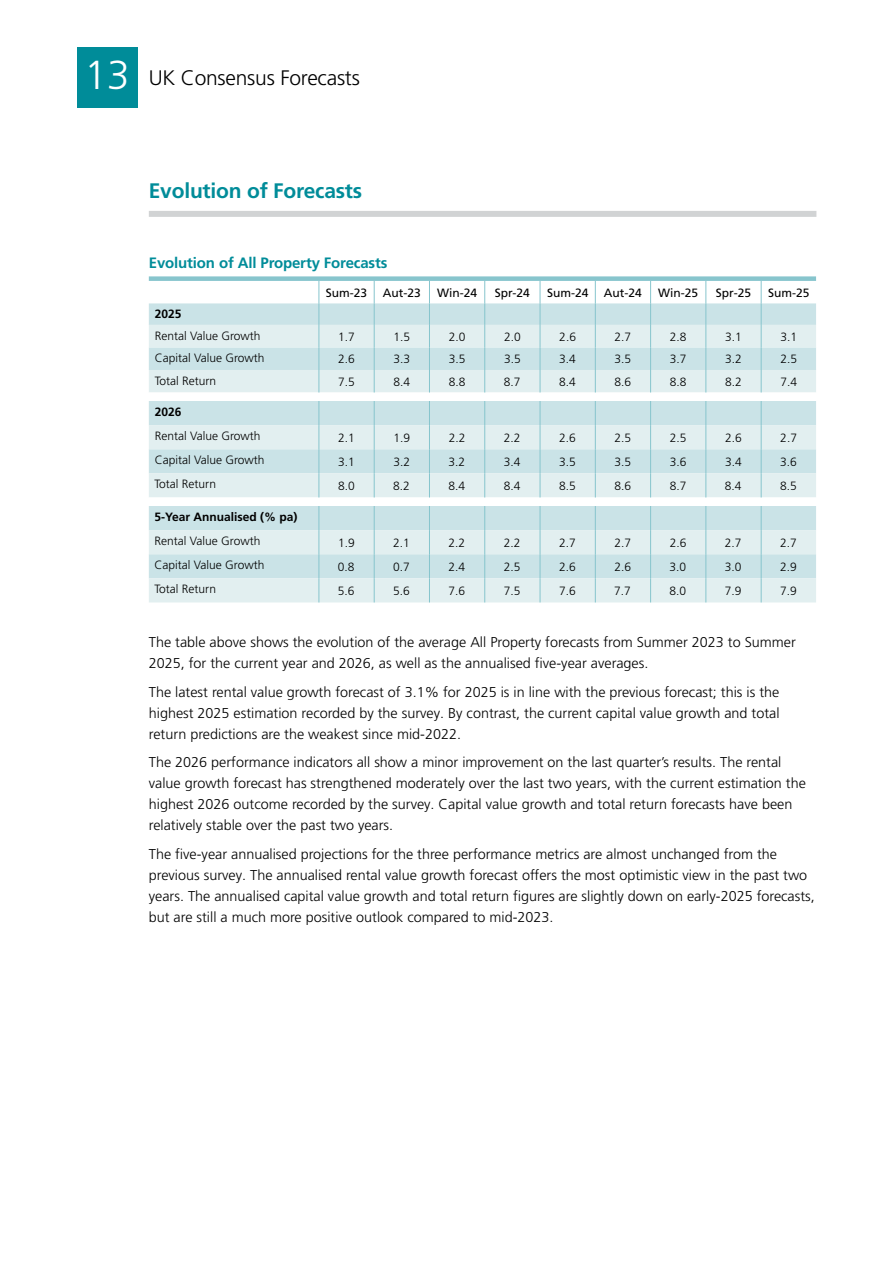
<style>
.page{position:relative;width:893px;height:1263px;background:#fff}
.page>*{position:absolute;margin:0;border:0;box-sizing:border-box;transform-origin:0 0}
.t1{font:300 21px "Frutiger LT Pro";letter-spacing:-.01em;color:#000}
.t2{font:700 21px "Frutiger LT Pro";letter-spacing:-.01em;color:#008c99}
.t3{font:700 15px "Frutiger LT Pro";letter-spacing:-.01em;color:#008c99}
.t4{font:300 14.25px/21px "Frutiger LT Pro";color:#000}
.t5{font:300 12px "Frutiger LT Pro";color:#000}
.t6{font:12px "Frutiger LT Pro";color:#000}
.t7{font:700 12px "Frutiger LT Pro";color:#000}
.s1{font-size:40.5px;color:#fff}
</style>
<div class="page">
<div style="left:77px;top:47px;width:60px;height:61px;background:#008c99"></div>
<div style="left:149px;top:211px;width:667px;height:6px;background:#d1d3d4"></div>
<svg style="left:149px;top:506px;width:667px;height:96px;background:#d5e8eb"></svg>
<svg style="left:149px;top:392px;width:667px;height:106px;background:#d9eaed"></svg>
<svg style="left:319px;top:401px;width:1px;height:96px"></svg>
<svg style="left:374px;top:401px;width:1px;height:96px"></svg>
<svg style="left:429px;top:401px;width:1px;height:96px"></svg>
<svg style="left:484px;top:401px;width:1px;height:96px"></svg>
<svg style="left:540px;top:401px;width:1px;height:96px"></svg>
<svg style="left:595px;top:401px;width:1px;height:96px"></svg>
<svg style="left:319px;top:506px;width:1px;height:96px"></svg>
<svg style="left:374px;top:506px;width:1px;height:96px"></svg>
<svg style="left:429px;top:506px;width:1px;height:96px"></svg>
<svg style="left:484px;top:506px;width:1px;height:96px"></svg>
<svg style="left:540px;top:506px;width:1px;height:96px"></svg>
<svg style="left:595px;top:506px;width:1px;height:96px"></svg>
<svg style="left:149px;top:276px;width:667px;height:116px"></svg>
<svg style="left:650px;top:401px;width:1px;height:96px"></svg>
<svg style="left:705px;top:401px;width:1px;height:96px"></svg>
<svg style="left:761px;top:401px;width:1px;height:96px"></svg>
<svg style="left:650px;top:506px;width:1px;height:96px"></svg>
<svg style="left:705px;top:506px;width:1px;height:96px"></svg>
<svg style="left:761px;top:506px;width:1px;height:96px"></svg>
<h1 class="t1" style="left:84px;top:66px;width:277px"><span class="s1">13</span> UK Consensus Forecasts</h1>
<h1 class="t2" style="left:149px;top:178px;width:215px">Evolution of Forecasts</h1>
<p class="t3" style="left:149px;top:254px;width:240px">Evolution of All Property Forecasts</p>
<p class="t6" style="left:326px;top:285px;width:43px">Sum-23</p>
<p class="t6" style="left:383px;top:285px;width:40px">Aut-23</p>
<p class="t6" style="left:437px;top:285px;width:42px">Win-24</p>
<p class="t6" style="left:495px;top:285px;width:37px">Spr-24</p>
<p class="t6" style="left:547px;top:285px;width:43px">Sum-24</p>
<p class="t6" style="left:604px;top:285px;width:40px">Aut-24</p>
<p class="t6" style="left:658px;top:285px;width:42px">Win-25</p>
<p class="t6" style="left:716px;top:285px;width:37px">Spr-25</p>
<p class="t6" style="left:768px;top:285px;width:43px">Sum-25</p>
<p class="t7" style="left:155px;top:307px;width:28px">2025</p>
<p class="t5" style="left:155px;top:329px;width:107px">Rental Value Growth</p>
<p class="t5" style="left:338px;top:329px;width:18px">1.7</p>
<p class="t5" style="left:393px;top:329px;width:18px">1.5</p>
<p class="t5" style="left:449px;top:329px;width:18px">2.0</p>
<p class="t5" style="left:504px;top:329px;width:18px">2.0</p>
<p class="t5" style="left:559px;top:329px;width:18px">2.6</p>
<p class="t5" style="left:615px;top:329px;width:18px">2.7</p>
<p class="t5" style="left:670px;top:329px;width:18px">2.8</p>
<p class="t5" style="left:725px;top:329px;width:18px">3.1</p>
<p class="t5" style="left:780px;top:329px;width:18px">3.1</p>
<p class="t5" style="left:155px;top:351px;width:111px">Capital Value Growth</p>
<p class="t5" style="left:338px;top:352px;width:18px">2.6</p>
<p class="t5" style="left:393px;top:352px;width:18px">3.3</p>
<p class="t5" style="left:449px;top:352px;width:18px">3.5</p>
<p class="t5" style="left:504px;top:352px;width:18px">3.5</p>
<p class="t5" style="left:559px;top:352px;width:18px">3.4</p>
<p class="t5" style="left:615px;top:352px;width:18px">3.5</p>
<p class="t5" style="left:670px;top:352px;width:18px">3.7</p>
<p class="t5" style="left:725px;top:352px;width:18px">3.2</p>
<p class="t5" style="left:780px;top:352px;width:18px">2.5</p>
<p class="t5" style="left:155px;top:374px;width:63px">Total Return</p>
<p class="t5" style="left:338px;top:375px;width:18px">7.5</p>
<p class="t5" style="left:393px;top:375px;width:18px">8.4</p>
<p class="t5" style="left:449px;top:375px;width:18px">8.8</p>
<p class="t5" style="left:504px;top:375px;width:18px">8.7</p>
<p class="t5" style="left:559px;top:375px;width:18px">8.4</p>
<p class="t5" style="left:614px;top:375px;width:18px">8.6</p>
<p class="t5" style="left:670px;top:375px;width:18px">8.8</p>
<p class="t5" style="left:725px;top:375px;width:18px">8.2</p>
<p class="t5" style="left:780px;top:375px;width:18px">7.4</p>
<p class="t7" style="left:155px;top:405px;width:28px">2026</p>
<p class="t5" style="left:155px;top:429px;width:107px">Rental Value Growth</p>
<p class="t5" style="left:338px;top:431px;width:18px">2.1</p>
<p class="t5" style="left:393px;top:431px;width:18px">1.9</p>
<p class="t5" style="left:449px;top:431px;width:18px">2.2</p>
<p class="t5" style="left:504px;top:431px;width:18px">2.2</p>
<p class="t5" style="left:559px;top:431px;width:18px">2.6</p>
<p class="t5" style="left:614px;top:431px;width:18px">2.5</p>
<p class="t5" style="left:670px;top:431px;width:18px">2.5</p>
<p class="t5" style="left:725px;top:431px;width:18px">2.6</p>
<p class="t5" style="left:780px;top:431px;width:18px">2.7</p>
<p class="t5" style="left:155px;top:453px;width:111px">Capital Value Growth</p>
<p class="t5" style="left:338px;top:455px;width:18px">3.1</p>
<p class="t5" style="left:393px;top:455px;width:18px">3.2</p>
<p class="t5" style="left:449px;top:455px;width:18px">3.2</p>
<p class="t5" style="left:504px;top:455px;width:18px">3.4</p>
<p class="t5" style="left:559px;top:455px;width:18px">3.5</p>
<p class="t5" style="left:614px;top:455px;width:18px">3.5</p>
<p class="t5" style="left:670px;top:455px;width:18px">3.6</p>
<p class="t5" style="left:725px;top:455px;width:18px">3.4</p>
<p class="t5" style="left:780px;top:455px;width:18px">3.6</p>
<p class="t5" style="left:155px;top:477px;width:63px">Total Return</p>
<p class="t5" style="left:338px;top:479px;width:18px">8.0</p>
<p class="t5" style="left:393px;top:479px;width:18px">8.2</p>
<p class="t5" style="left:449px;top:479px;width:18px">8.4</p>
<p class="t5" style="left:504px;top:479px;width:18px">8.4</p>
<p class="t5" style="left:559px;top:479px;width:18px">8.5</p>
<p class="t5" style="left:614px;top:479px;width:18px">8.6</p>
<p class="t5" style="left:670px;top:479px;width:18px">8.7</p>
<p class="t5" style="left:725px;top:479px;width:18px">8.4</p>
<p class="t5" style="left:780px;top:479px;width:18px">8.5</p>
<p class="t7" style="left:155px;top:510px;width:144px">5-Year Annualised (% pa)</p>
<p class="t5" style="left:155px;top:534px;width:107px">Rental Value Growth</p>
<p class="t5" style="left:338px;top:535px;width:18px">1.9</p>
<p class="t5" style="left:393px;top:535px;width:18px">2.1</p>
<p class="t5" style="left:449px;top:535px;width:18px">2.2</p>
<p class="t5" style="left:504px;top:535px;width:18px">2.2</p>
<p class="t5" style="left:559px;top:535px;width:18px">2.7</p>
<p class="t5" style="left:614px;top:535px;width:18px">2.7</p>
<p class="t5" style="left:670px;top:535px;width:18px">2.6</p>
<p class="t5" style="left:725px;top:535px;width:18px">2.7</p>
<p class="t5" style="left:780px;top:535px;width:18px">2.7</p>
<p class="t5" style="left:155px;top:558px;width:111px">Capital Value Growth</p>
<p class="t5" style="left:338px;top:560px;width:18px">0.8</p>
<p class="t5" style="left:393px;top:560px;width:18px">0.7</p>
<p class="t5" style="left:448px;top:560px;width:18px">2.4</p>
<p class="t5" style="left:504px;top:560px;width:18px">2.5</p>
<p class="t5" style="left:559px;top:560px;width:18px">2.6</p>
<p class="t5" style="left:614px;top:560px;width:18px">2.6</p>
<p class="t5" style="left:670px;top:560px;width:18px">3.0</p>
<p class="t5" style="left:725px;top:560px;width:18px">3.0</p>
<p class="t5" style="left:780px;top:560px;width:18px">2.9</p>
<p class="t5" style="left:155px;top:582px;width:63px">Total Return</p>
<p class="t5" style="left:338px;top:584px;width:18px">5.6</p>
<p class="t5" style="left:393px;top:584px;width:18px">5.6</p>
<p class="t5" style="left:448px;top:584px;width:18px">7.6</p>
<p class="t5" style="left:504px;top:584px;width:18px">7.5</p>
<p class="t5" style="left:559px;top:584px;width:18px">7.6</p>
<p class="t5" style="left:614px;top:584px;width:18px">7.7</p>
<p class="t5" style="left:670px;top:584px;width:18px">8.0</p>
<p class="t5" style="left:725px;top:584px;width:18px">7.9</p>
<p class="t5" style="left:780px;top:584px;width:18px">7.9</p>
<p class="t4" style="left:149px;top:632px;width:648px">The table above shows the evolution of the average All Property forecasts from Summer 2023 to Summer<br>2025, for the current year and 2026, as well as the annualised five-year averages.</p>
<p class="t4" style="left:149px;top:681px;width:632px;text-align:justify">The latest rental value growth forecast of 3.1% for 2025 is in line with the previous forecast; this is the highest 2025 estimation recorded by the survey. By contrast, the current capital value growth and total return predictions are the weakest since mid-2022.</p>
<p class="t4" style="left:149px;top:752px;width:659px">The 2026 performance indicators all show a minor improvement on the last quarter’s results. The rental value growth forecast has strengthened moderately over the last two years, with the current estimation the highest 2026 outcome recorded by the survey. Capital value growth and total return forecasts have been relatively stable over the past two years.</p>
<p class="t4" style="left:149px;top:844px;width:667px">The five-year annualised projections for the three performance metrics are almost unchanged from the previous survey. The annualised rental value growth forecast offers the most optimistic view in the past two years. The annualised capital value growth and total return figures are slightly down on early-2025 forecasts, but are still a much more positive outlook compared to mid-2023.</p>
</div>
